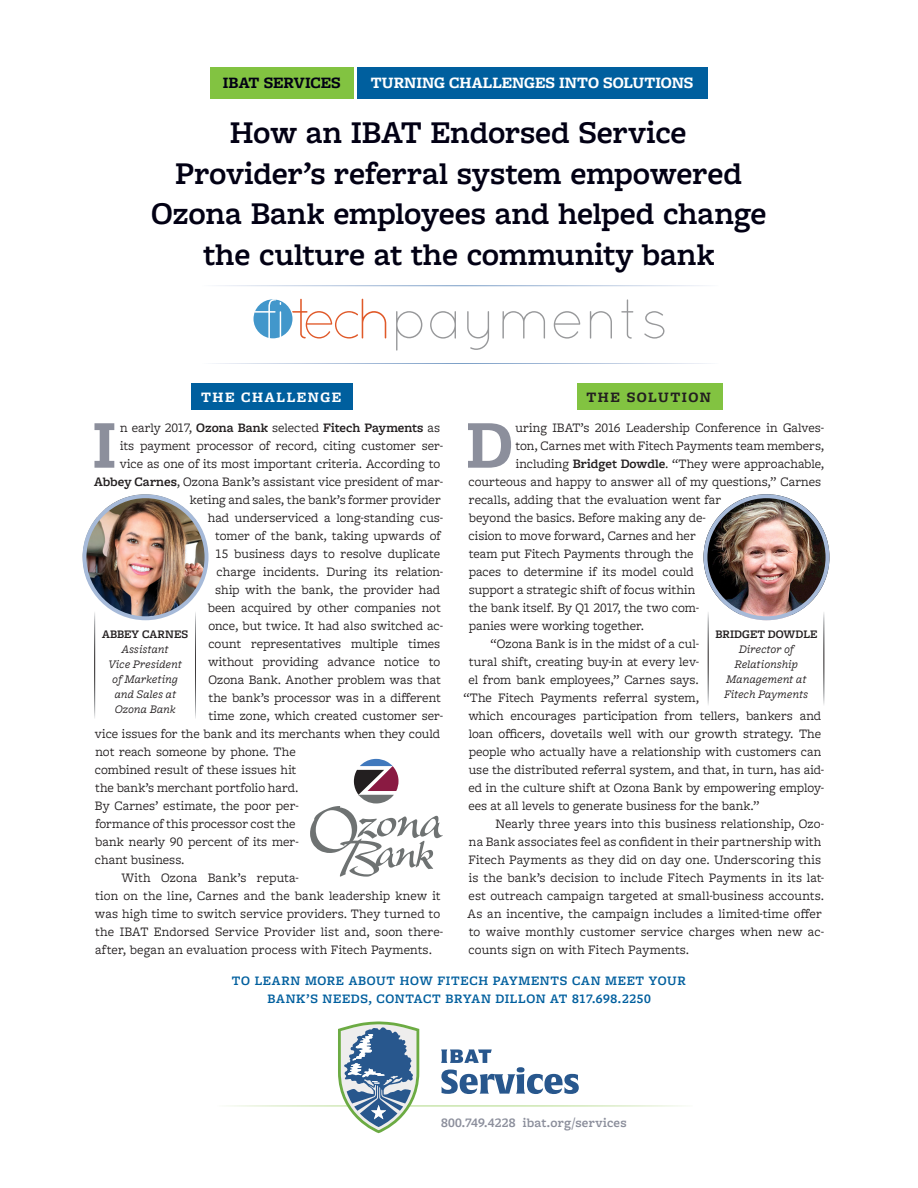
<style>
.page{position:relative;width:918px;height:1188px;background:#fff}
.page>*{position:absolute;margin:0;border:0;box-sizing:border-box;transform-origin:0 0}
.t1{font:700 71.1px "Freight Macro Pro";color:#8c8f9c}
.t2{font:600 33px/40.5px "Freight Macro Pro";letter-spacing:-.005em;color:#020014;text-align:center}
.t3{font:700 16.5px "Freight Macro Pro";color:#fff}
.t4{font:700 16.5px "Freight Macro Pro";letter-spacing:-.005em;color:#020014}
.t5{font:700 15px "Freight Macro Pro";letter-spacing:.105em;color:#fff}
.t6{font:700 15px "Freight Macro Pro";letter-spacing:.1em;color:#231f20}
.t7{font:13.5px "Freight Macro Pro";color:#231f20}
.t8{font:600 13.5px/18px "Freight Macro Pro";letter-spacing:.045em;color:#005f9e;text-align:center}
.t9{font:600 13.5px "Freight Macro Pro";color:#231f20}
.t10{font:600 13.5px "Freight Macro Pro";letter-spacing:.015em;color:#8c8f9c}
.t11{font:italic 12px/15px "Freight Macro Pro";color:#231f20;text-align:center}
.t12{font:600 12px "Freight Macro Pro";letter-spacing:.005em;color:#231f20}
.s1{font-weight:400}
.s2{font-weight:600}
</style>
<div class="page">
<div style="left:210px;top:68px;width:144px;height:31px;background:#82c341"></div>
<div style="left:357px;top:68px;width:351px;height:31px;background:#005f9e"></div>
<svg style="left:338px;top:1022px;width:81px;height:111px"></svg>
<svg style="left:441px;top:1049px;width:138px;height:45px"></svg>
<svg style="left:292px;top:299px;width:94px;height:40px"></svg>
<div style="left:254px;top:299px;width:38px;height:39px;background:#4297cb;border-radius:50%"></div>
<svg style="left:254px;top:299px;width:27px;height:39px"></svg>
<svg style="left:396px;top:311px;width:26px;height:40px"></svg>
<svg style="left:430px;top:311px;width:26px;height:28px"></svg>
<svg style="left:467px;top:311px;width:22px;height:39px"></svg>
<svg style="left:502px;top:311px;width:43px;height:28px"></svg>
<svg style="left:554px;top:311px;width:26px;height:28px"></svg>
<svg style="left:590px;top:311px;width:22px;height:28px"></svg>
<svg style="left:621px;top:299px;width:12px;height:40px"></svg>
<svg style="left:644px;top:311px;width:20px;height:28px"></svg>
<div style="left:577px;top:383px;width:145px;height:27px;background:#82c341"></div>
<img style="left:704px;top:494px;width:126px;height:126px;border-radius:63px">
<div style="left:703px;top:494px;width:127px;height:126px;border:4px solid #a6bad9;border-radius:50%"></div>
<div style="left:191px;top:383px;width:162px;height:27px;background:#005f9e"></div>
<img style="left:82px;top:494px;width:126px;height:126px;border-radius:63px">
<div style="left:82px;top:494px;width:127px;height:126px;border:4px solid #a6bad9;border-radius:50%"></div>
<svg style="left:310px;top:759px;width:133px;height:118px"></svg>
<p class="t4" style="left:223px;top:72px;width:119px">IBAT SERVICES</p>
<p class="t3" style="left:371px;top:72px;width:324px">TURNING CHALLENGES INTO SOLUTIONS</p>
<h2 class="t2" style="left:151px;top:111px;width:617px">How an IBAT Endorsed Service<br>Provider’s referral system empowered Ozona Bank employees and helped change the culture at the community bank</h2>
<p class="t5" style="left:201px;top:386px;width:142px">THE CHALLENGE</p>
<h1 class="t1" style="left:92px;top:395px;width:26px">I</h1>
<p class="t9" style="left:120px;top:418px;width:322px"><span class="s1">n early 2017,</span> Ozona Bank <span class="s1">selected</span> Fitech Payments <span class="s1">as</span></p>
<p class="t7" style="left:120px;top:436px;width:325px">its payment processor of record, citing customer ser-</p>
<p class="t7" style="left:120px;top:454px;width:322px">vice as one of its most important criteria. According to</p>
<p class="t7" style="left:94px;top:472px;width:351px"><span class="s2">Abbey Carnes</span>, Ozona Bank’s assistant vice president of mar-</p>
<p class="t7" style="left:190px;top:490px;width:252px">keting and sales, the bank’s former provider</p>
<p class="t7" style="left:208px;top:508px;width:237px">had underserviced a long-standing cus-</p>
<p class="t7" style="left:215px;top:526px;width:227px">tomer of the bank, taking upwards of</p>
<p class="t7" style="left:215px;top:544px;width:226px">15 business days to resolve duplicate</p>
<p class="t7" style="left:216px;top:562px;width:228px">charge incidents. During its relation-</p>
<p class="t7" style="left:215px;top:580px;width:227px">ship with the bank, the provider had</p>
<p class="t7" style="left:208px;top:598px;width:234px">been acquired by other companies not</p>
<p class="t7" style="left:208px;top:616px;width:236px">once, but twice. It had also switched ac-</p>
<p class="t7" style="left:208px;top:634px;width:233px">count representatives multiple times</p>
<p class="t7" style="left:208px;top:652px;width:234px">without providing advance notice to</p>
<p class="t7" style="left:208px;top:670px;width:234px">Ozona Bank. Another problem was that</p>
<p class="t7" style="left:209px;top:688px;width:234px">the bank’s processor was in a different</p>
<p class="t7" style="left:209px;top:706px;width:236px">time zone, which created customer ser-</p>
<p class="t7" style="left:95px;top:724px;width:347px">vice issues for the bank and its merchants when they could</p>
<p class="t7" style="left:95px;top:742px;width:202px">not reach someone by phone. The</p>
<p class="t7" style="left:95px;top:760px;width:203px">combined result of these issues hit</p>
<p class="t7" style="left:95px;top:778px;width:205px">the bank’s merchant portfolio hard.</p>
<p class="t7" style="left:95px;top:796px;width:205px">By Carnes’ estimate, the poor per-</p>
<p class="t7" style="left:95px;top:814px;width:202px">formance of this processor cost the</p>
<p class="t7" style="left:95px;top:832px;width:205px">bank nearly 90 percent of its mer-</p>
<p class="t7" style="left:95px;top:850px;width:91px">chant business.</p>
<p class="t7" style="left:122px;top:868px;width:179px">With Ozona Bank’s reputa-</p>
<p class="t7" style="left:95px;top:886px;width:347px">tion on the line, Carnes and the bank leadership knew it</p>
<p class="t7" style="left:95px;top:904px;width:347px">was high time to switch service providers. They turned to</p>
<p class="t7" style="left:95px;top:922px;width:350px">the IBAT Endorsed Service Provider list and, soon there-</p>
<p class="t7" style="left:95px;top:940px;width:338px">after, began an evaluation process with Fitech Payments.</p>
<p class="t12" style="left:102px;top:626px;width:88px">ABBEY CARNES</p>
<p class="t11" style="left:109px;top:641px;width:75px">Assistant<br>Vice President of Marketing and Sales at<br>Ozona Bank</p>
<p class="t6" style="left:586px;top:386px;width:126px">THE SOLUTION</p>
<h1 class="t1" style="left:466px;top:395px;width:49px">D</h1>
<p class="t7" style="left:516px;top:418px;width:310px">uring IBAT’s 2016 Leadership Conference in Galves-</p>
<p class="t7" style="left:515px;top:436px;width:310px">ton, Carnes met with Fitech Payments team members,</p>
<p class="t7" style="left:516px;top:454px;width:310px">including <span class="s2">Bridget Dowdle</span>. “They were approachable,</p>
<p class="t7" style="left:468px;top:472px;width:354px">courteous and happy to answer all of my questions,” Carnes</p>
<p class="t7" style="left:469px;top:490px;width:254px">recalls, adding that the evaluation went far</p>
<p class="t7" style="left:469px;top:508px;width:238px">beyond the basics. Before making any de-</p>
<p class="t7" style="left:468px;top:526px;width:229px">cision to move forward, Carnes and her</p>
<p class="t7" style="left:469px;top:544px;width:226px">team put Fitech Payments through the</p>
<p class="t7" style="left:469px;top:562px;width:227px">paces to determine if its model could</p>
<p class="t7" style="left:469px;top:580px;width:228px">support a strategic shift of focus within</p>
<p class="t7" style="left:469px;top:598px;width:232px">the bank itself. By Q1 2017, the two com-</p>
<p class="t7" style="left:469px;top:616px;width:177px">panies were working together.</p>
<p class="t7" style="left:491px;top:634px;width:210px">“Ozona Bank is in the midst of a cul-</p>
<p class="t7" style="left:469px;top:652px;width:232px">tural shift, creating buy-in at every lev-</p>
<p class="t7" style="left:468px;top:670px;width:232px">el from bank employees,” Carnes says.</p>
<p class="t7" style="left:464px;top:688px;width:237px">“The Fitech Payments referral system,</p>
<p class="t7" style="left:468px;top:706px;width:355px">which encourages participation from tellers, bankers and</p>
<p class="t7" style="left:469px;top:724px;width:354px">loan officers, dovetails well with our growth strategy. The</p>
<p class="t7" style="left:469px;top:742px;width:354px">people who actually have a relationship with customers can</p>
<p class="t7" style="left:469px;top:760px;width:357px">use the distributed referral system, and that, in turn, has aid-</p>
<p class="t7" style="left:468px;top:778px;width:357px">ed in the culture shift at Ozona Bank by empowering employ-</p>
<p class="t7" style="left:468px;top:796px;width:293px">ees at all levels to generate business for the bank.”</p>
<p class="t7" style="left:495px;top:814px;width:330px">Nearly three years into this business relationship, Ozo-</p>
<p class="t7" style="left:469px;top:832px;width:354px">na Bank associates feel as confident in their partnership with</p>
<p class="t7" style="left:468px;top:850px;width:354px">Fitech Payments as they did on day one. Underscoring this</p>
<p class="t7" style="left:469px;top:868px;width:357px">is the bank’s decision to include Fitech Payments in its lat-</p>
<p class="t7" style="left:468px;top:886px;width:357px">est outreach campaign targeted at small-business accounts.</p>
<p class="t7" style="left:468px;top:904px;width:356px">As an incentive, the campaign includes a limited-time offer</p>
<p class="t7" style="left:469px;top:922px;width:357px">to waive monthly customer service charges when new ac-</p>
<p class="t7" style="left:468px;top:940px;width:222px">counts sign on with Fitech Payments.</p>
<p class="t12" style="left:716px;top:626px;width:103px">BRIDGET DOWDLE</p>
<p class="t11" style="left:724px;top:641px;width:85px">Director of<br>Relationship<br>Management at<br>Fitech Payments</p>
<p class="t8" style="left:232px;top:971px;width:455px">TO LEARN MORE ABOUT HOW FITECH PAYMENTS CAN MEET YOUR<br>BANK’S NEEDS, CONTACT BRYAN DILLON AT 817.698.2250</p>
<p class="t10" style="left:441px;top:1114px;width:187px">800.749.4228 ibat.org/services</p>
</div>
